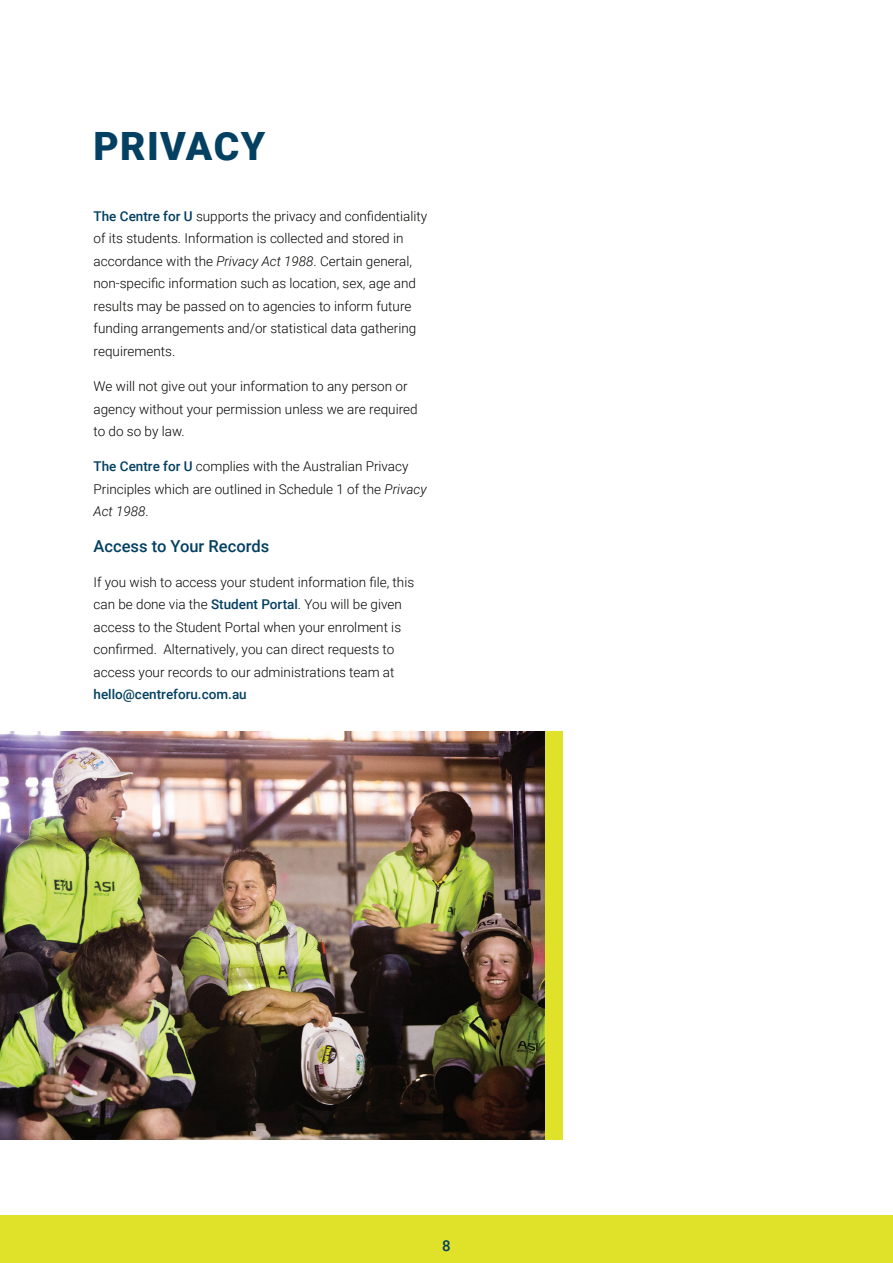
<style>
.page{position:relative;width:893px;height:1263px;background:#fff}
.page>*{position:absolute;margin:0;border:0;box-sizing:border-box;transform-origin:0 0}
.t1{font:900 39px "Roboto";letter-spacing:.035em;color:#034061}
.t2{font:500 16.5px "Roboto";color:#034061}
.t3{font:500 15px "Roboto";color:#034061}
.t4{font:300 13.5px/22.5px "Roboto";color:#040503}
.t5{font:500 13.5px "Roboto";color:#034061}
.s1{font-weight:500;color:#034061}
.s2{font-style:italic}
</style>
<div class="page">
<div style="left:0;top:1215px;width:893px;height:48px;background:#dfe229"></div>
<img style="left:0;top:731px;width:545px;height:409px">
<div style="left:545px;top:731px;width:17px;height:409px;background:#dfe229"></div>
<h1 class="t1" style="left:94px;top:119px;width:173px">PRIVACY</h1>
<p class="t4" style="left:94px;top:204px;width:335px"><span class="s1">The Centre for U</span> supports the privacy and confidentiality of its students. Information is collected and stored in accordance with the <span class="s2">Privacy Act 1988</span>. Certain general, non-specific information such as location, sex, age and results may be passed on to agencies to inform future funding arrangements and/or statistical data gathering requirements.</p>
<p class="t4" style="left:94px;top:374px;width:326px">We will not give out your information to any person or agency without your permission unless we are required to do so by law.</p>
<p class="t4" style="left:94px;top:455px;width:335px"><span class="s1">The Centre for U</span> complies with the Australian Privacy<br>Principles which are outlined in Schedule 1 of the <span class="s2">Privacy<br>Act 1988</span>.</p>
<p class="t2" style="left:94px;top:534px;width:177px">Access to Your Records</p>
<p class="t4" style="left:94px;top:570px;width:322px">If you wish to access your student information file, this can be done via the <span class="s1">Student Portal</span>. You will be given access to the Student Portal when your enrolment is confirmed. Alternatively, you can direct requests to access your records to our administrations team at</p>
<p class="t5" style="left:94px;top:685px;width:155px">hello@centreforu.com.au</p>
<p class="t3" style="left:442px;top:1235px;width:10px">8</p>
</div>
